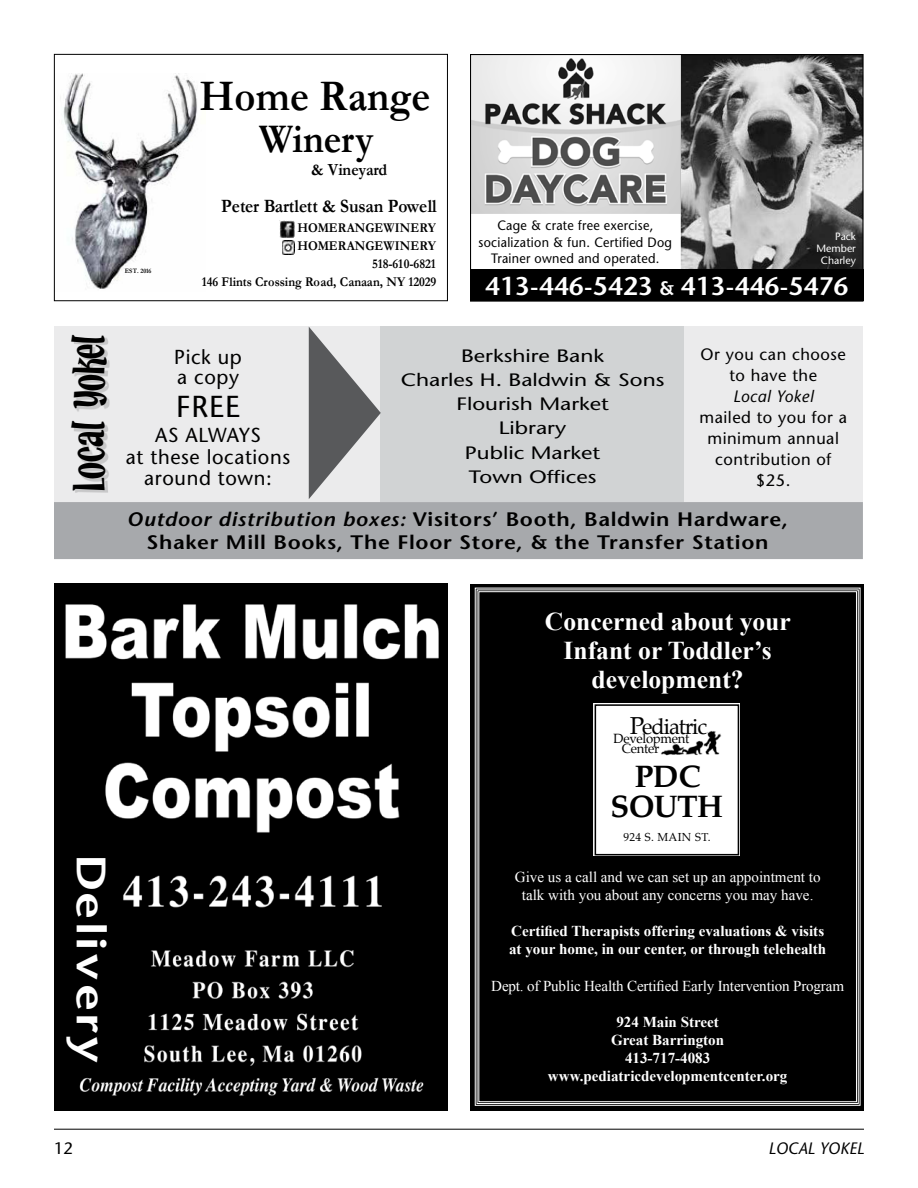
<style>
.page{position:relative;width:918px;height:1188px;background:#fff}
.page>*{position:absolute;margin:0;border:0;box-sizing:border-box;transform-origin:0 0}
.t1{font:49.8px "Hot Fudge BV";letter-spacing:-.01em;color:#000;scale:.77 1}
.t2{font:700 44.1px "Garamond";letter-spacing:.005em;color:#000;scale:.92 1}
.t3{font:600 41.1px "Stone Sans";letter-spacing:.05em;color:#fff;scale:1.2 1}
.t4{font:700 41.1px "Garamond";color:#000;scale:.92 1}
.t5{font:700 30.9px/29.7px "Palatino";letter-spacing:-.02em;color:#000;text-align:center}
.t6{font:30.3px "Stone Sans";color:#000}
.t7{font:700 25.65px/28.7px "Times New Roman";color:#fff;text-align:center}
.t8{font:600 25.65px "Stone Sans";letter-spacing:.02em;color:#fff}
.t9{font:21.75px "Palatino";letter-spacing:-.05em;color:#000}
.t10{font:20.25px/21.5px "Stone Sans";letter-spacing:.03em;color:#000}
.t11{font:600 19.5px/22.5px "Stone Sans";letter-spacing:.03em;color:#000;text-align:center;scale:1.11 1}
.t12{font:700 18.9px "Garamond";color:#000;scale:.92 1}
.t13{font:17.85px/24.3px "Stone Sans";color:#000;text-align:center;scale:1.25 1}
.t14{font:700 17.1px "Garamond";letter-spacing:-.005em;color:#000;scale:.92 1}
.t15{font:16.5px/21px "Stone Sans";letter-spacing:.03em;color:#000;text-align:center}
.t16{font:italic 16.5px "Stone Sans";color:#000}
.t17{font:italic 16.5px "Stone Sans";letter-spacing:.03em;color:#000}
.t18{font:700 15px/18.1px "Times New Roman";color:#fff}
.t19{font:15px/18.1px "Times New Roman";color:#fff;text-align:center}
.t20{font:700 13.5px/18.1px "Garamond";letter-spacing:.005em;color:#000;text-align:right;scale:.92 1}
.t21{font:13.5px/16.6px "Stone Sans";letter-spacing:.02em;color:#000;text-align:center;scale:.93 1}
.t22{font:13.2px/10.4px "Palatino";letter-spacing:-.02em;color:#000}
.t23{font:11.4px "Palatino";letter-spacing:.03em;color:#000}
.t24{font:10.5px/12px "Stone Sans";color:#fff;text-align:right}
.t25{font:700 6.75px "Garamond";letter-spacing:-.015em;color:#000;scale:.92 1}
.s1{font-size:19.65px}
.s2{font-size:25.35px}
.s3{font-style:italic}
.s4{font-size:24px}
</style>
<div class="page">
<hr style="left:54px;top:1129px;width:810px;height:1px;background:#000">
<img style="left:60px;top:73px;width:137px;height:216px">
<img style="left:279px;top:221px;width:16px;height:16px">
<img style="left:282px;top:240px;width:13px;height:14px">
<div style="left:54px;top:54px;width:394px;height:247px;border:1px solid #000"></div>
<img style="left:681px;top:56px;width:180px;height:214px">
<img style="left:472px;top:56px;width:209px;height:158px">
<img style="left:681px;top:54px;width:1px;height:160px">
<div style="left:470px;top:54px;width:393px;height:248px;border:1px solid #000"></div>
<div style="left:470px;top:270px;width:394px;height:31px;background:#000"></div>
<div style="left:471px;top:584px;width:393px;height:526px;background:#000"></div>
<svg style="left:475px;top:587px;width:386px;height:519px"></svg>
<svg style="left:591px;top:701px;width:152px;height:158px;background:#e9e9e9"></svg>
<div style="left:595px;top:704px;width:144px;height:151px;border:2px solid #000"></div>
<img style="left:660px;top:730px;width:73px;height:28px">
<img style="left:54px;top:584px;width:393px;height:526px">
<div style="left:54px;top:327px;width:809px;height:227px;background:#ebebec"></div>
<div style="left:381px;top:327px;width:303px;height:175px;background:#d1d3d4"></div>
<div style="left:54px;top:502px;width:809px;height:57px;background:#a7a9ac"></div>
<svg style="left:309px;top:327px;width:72px;height:172px"></svg>
<img style="left:74px;top:337px;width:36px;height:156px">
<h1 class="t1" style="left:64px;top:491px;width:205px;rotate:-90deg">Local Yokel</h1>
<p class="t25" style="left:125px;top:266px;width:30px">EST. 2016</p>
<h2 class="t2" style="left:200px;top:66px;width:252px">Home Range</h2>
<h3 class="t4" style="left:259px;top:111px;width:126px">Winery</h3>
<p class="t14" style="left:311px;top:158px;width:84px">&amp; Vineyard</p>
<p class="t12" style="left:221px;top:193px;width:236px">Peter Bartlett &amp; Susan Powell</p>
<p class="t20" style="left:202px;top:218px;width:256px">HOMERANGEWINERY<br>HOMERANGEWINERY<br>518-610-6821<br>146 Flints Crossing Road, Canaan, NY 12029</p>
<p class="t21" style="left:479px;top:217px;width:210px">Cage &amp; crate free exercise, socialization &amp; fun. Certified Dog<br>Trainer owned and operated.</p>
<h3 class="t8" style="left:485px;top:270px;width:365px">413-446-5423 <span class="s1">&amp;</span> 413-446-<span class="s2">5476</span></h3>
<p class="t24" style="left:817px;top:230px;width:41px">Pack<br>Member<br>Charley</p>
<p class="t13" style="left:401px;top:343px;width:212px">Berkshire Bank<br>Charles H. Baldwin &amp; Sons<br>Flourish Market<br>Library<br>Public Market<br>Town Offices</p>
<p class="t15" style="left:701px;top:343px;width:147px">Or you can choose to have the</p>
<h3 class="t10" style="left:174px;top:347px;width:69px;line-height:20.2px">Pick up a copy</h3>
<h3 class="t6" style="left:176px;top:388px;width:65px">FREE</h3>
<h3 class="t10" style="left:126px;top:424px;width:166px;text-align:center">AS ALWAYS<br>at these locations around town:</h3>
<p class="t17" style="left:733px;top:386px;width:82px">Local Yokel</p>
<p class="t15" style="left:700px;top:406px;width:149px">mailed to you for a minimum annual contribution of $25.</p>
<h3 class="t11" style="left:127px;top:508px;width:597px"><span class="s3">Outdoor distribution boxes:</span> Visitors’ Booth, Baldwin Hardware,<br>Shaker Mill Books, The Floor Store, &amp; the Transfer Station</h3>
<h3 class="t3" style="left:117px;top:854px;width:176px;rotate:90deg">Delivery</h3>
<h3 class="t7" style="left:545px;top:607px;width:248px">Concerned about your<br>Infant or Toddler’s development?</h3>
<h3 class="t9" style="left:630px;top:708px;width:79px"><span class="s4">P</span>ediatric</h3>
<p class="t22" style="left:622px;top:733px;width:69px;text-indent:-8px">Development<br>Center</p>
<h3 class="t5" style="left:611px;top:761px;width:114px">PDC<br>SOUTH</h3>
<p class="t23" style="left:623px;top:828px;width:89px">924 S. MAIN ST.</p>
<p class="t19" style="left:515px;top:868px;width:307px">Give us a call and we can set up an appointment to talk with you about any concerns you may have.</p>
<p class="t18" style="left:509px;top:922px;width:319px">Certified Therapists offering evaluations &amp; visits at your home, in our center, or through telehealth</p>
<p class="t19" style="left:491px;top:976px;width:354px">Dept. of Public Health Certified Early Intervention Program</p>
<p class="t18" style="left:548px;top:1012px;width:241px;text-align:center">924 Main Street<br>Great Barrington<br>413-717-4083 www.pediatricdevelopmentcenter.org</p>
<p class="t15" style="left:54px;top:1137px;width:20px">12</p>
<p class="t16" style="left:768px;top:1138px;width:97px">LOCAL YOKEL</p>
</div>
